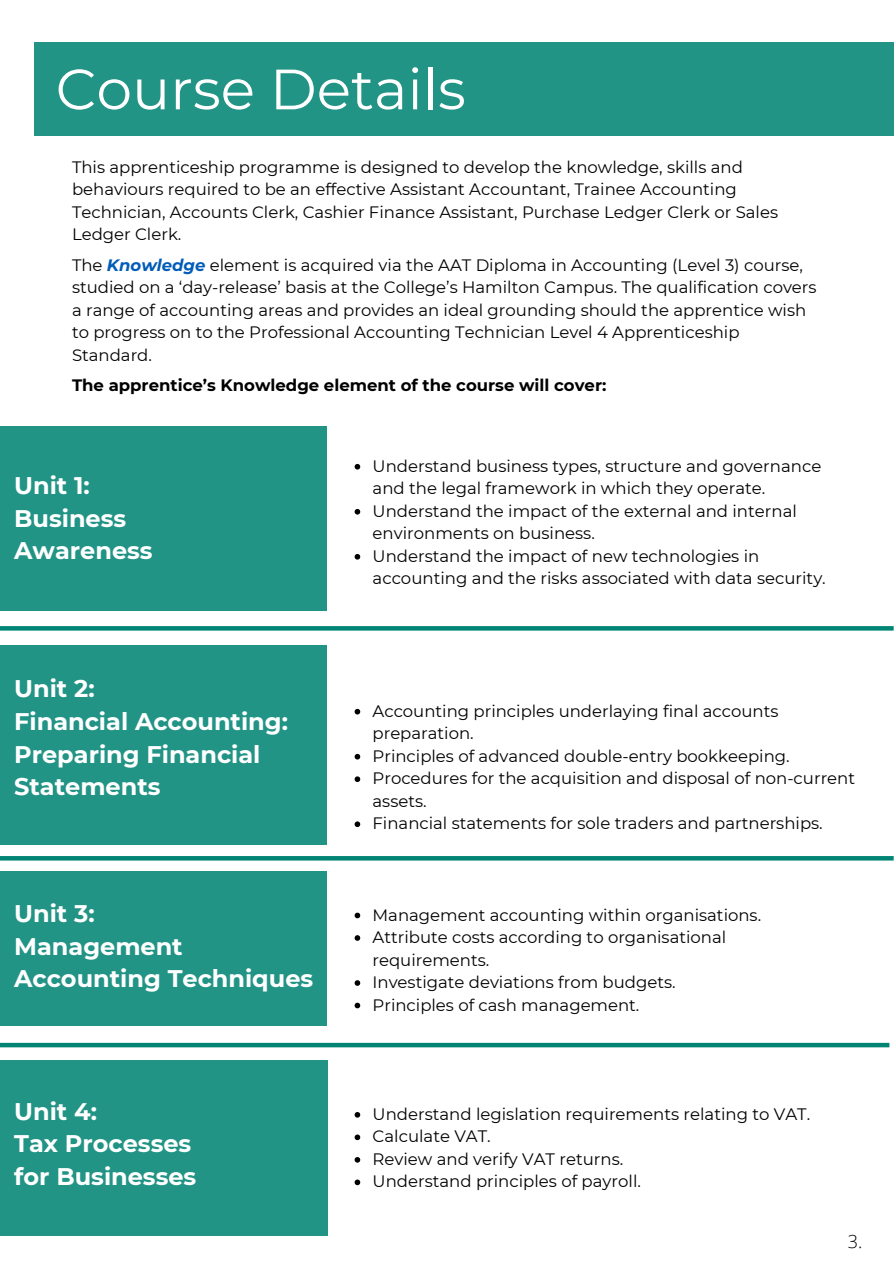
<style>
.page{position:relative;width:894px;height:1264px;background:#fff}
.page>*{position:absolute;margin:0;border:0;box-sizing:border-box;transform-origin:0 0}
.t1{font:56.7px "Montserrat";color:#fff}
.t2{font:700 24px/32.7px "Montserrat";color:#fff}
.t3{font:300 18px "Open Sans";color:#000}
.t4{font:16.5px/22.5px "Montserrat";color:#000}
.t5{font:700 16.5px "Montserrat";color:#000}
.s1{font-weight:700;font-style:italic;color:#005cb9}
</style>
<div class="page">
<div style="left:0;top:426px;width:327px;height:185px;background:#229486"></div>
<svg style="left:354px;top:464px;width:6px;height:5px"></svg>
<svg style="left:354px;top:509px;width:6px;height:5px"></svg>
<svg style="left:354px;top:554px;width:6px;height:5px"></svg>
<div style="left:0;top:645px;width:327px;height:199px;background:#229486"></div>
<svg style="left:354px;top:709px;width:6px;height:5px"></svg>
<svg style="left:354px;top:754px;width:6px;height:5px"></svg>
<svg style="left:354px;top:776px;width:6px;height:6px"></svg>
<svg style="left:354px;top:821px;width:6px;height:6px"></svg>
<div style="left:0;top:871px;width:327px;height:154px;background:#229486"></div>
<svg style="left:354px;top:912px;width:6px;height:6px"></svg>
<svg style="left:354px;top:935px;width:6px;height:5px"></svg>
<svg style="left:354px;top:980px;width:6px;height:5px"></svg>
<svg style="left:354px;top:1002px;width:6px;height:6px"></svg>
<div style="left:34px;top:42px;width:859px;height:94px;background:#229486"></div>
<svg style="left:0;top:626px;width:893px;height:4px;fill:#008474"></svg>
<hr style="left:0;top:856px;width:893px;height:4px;background:#008474">
<div style="left:0;top:1060px;width:327px;height:175px;background:#229486"></div>
<svg style="left:354px;top:1112px;width:6px;height:5px"></svg>
<svg style="left:354px;top:1134px;width:6px;height:6px"></svg>
<svg style="left:354px;top:1157px;width:6px;height:5px"></svg>
<svg style="left:354px;top:1179px;width:6px;height:6px"></svg>
<div style="left:0;top:1042px;width:889px;height:5px;background:#008474"></div>
<p class="t1" style="left:56px;top:54px;width:411px">Course Details</p>
<h1 class="t4" style="left:72px;top:155px;width:707px">This apprenticeship programme is designed to develop the knowledge, skills and behaviours required to be an effective Assistant Accountant, Trainee Accounting Technician, Accounts Clerk, Cashier Finance Assistant, Purchase Ledger Clerk or Sales Ledger Clerk.</h1>
<p class="t4" style="left:72px;top:253px;width:746px">The <span class="s1">Knowledge</span> element is acquired via the AAT Diploma in Accounting (Level 3) course, studied on a ‘day-release’ basis at the College’s Hamilton Campus. The qualification covers a range of accounting areas and provides an ideal grounding should the apprentice wish to progress on to the Professional Accounting Technician Level 4 Apprenticeship Standard.</p>
<p class="t5" style="left:72px;top:375px;width:535px">The apprentice’s Knowledge element of the course will cover:</p>
<h3 class="t2" style="left:14px;top:469px;width:140px">Unit 1:<br>Business<br>Awareness</h3>
<p class="t2" style="left:14px;top:672px;width:275px">Unit 2:<br>Financial Accounting:<br>Preparing Financial<br>Statements</p>
<h2 class="t4" style="left:372px;top:454px;width:450px">Understand business types, structure and governance and the legal framework in which they operate.</h2>
<p class="t4" style="left:372px;top:499px;width:425px">Understand the impact of the external and internal environments on business.</p>
<p class="t4" style="left:372px;top:544px;width:454px">Understand the impact of new technologies in accounting and the risks associated with data security.</p>
<h2 class="t4" style="left:372px;top:699px;width:407px">Accounting principles underlaying final accounts preparation.</h2>
<p class="t4" style="left:372px;top:744px;width:418px">Principles of advanced double-entry bookkeeping.</p>
<p class="t4" style="left:372px;top:767px;width:484px">Procedures for the acquisition and disposal of non-current assets.</p>
<p class="t4" style="left:372px;top:812px;width:451px">Financial statements for sole traders and partnerships.</p>
<p class="t2" style="left:14px;top:897px;width:300px">Unit 3:<br>Management<br>Accounting Techniques</p>
<h2 class="t4" style="left:372px;top:903px;width:390px">Management accounting within organisations.</h2>
<p class="t4" style="left:372px;top:925px;width:355px">Attribute costs according to organisational requirements.</p>
<p class="t4" style="left:372px;top:970px;width:304px">Investigate deviations from budgets.</p>
<p class="t4" style="left:372px;top:993px;width:268px">Principles of cash management.</p>
<h2 class="t2" style="left:14px;top:1094px;width:184px">Unit 4:<br>Tax Processes for Businesses</h2>
<p class="t4" style="left:372px;top:1102px;width:439px">Understand legislation requirements relating to VAT.</p>
<p class="t4" style="left:372px;top:1125px;width:120px">Calculate VAT.</p>
<p class="t4" style="left:372px;top:1147px;width:252px">Review and verify VAT returns.</p>
<p class="t4" style="left:372px;top:1170px;width:270px">Understand principles of payroll.</p>
<p class="t3" style="left:847px;top:1228px;width:16px">3.</p>
</div>
